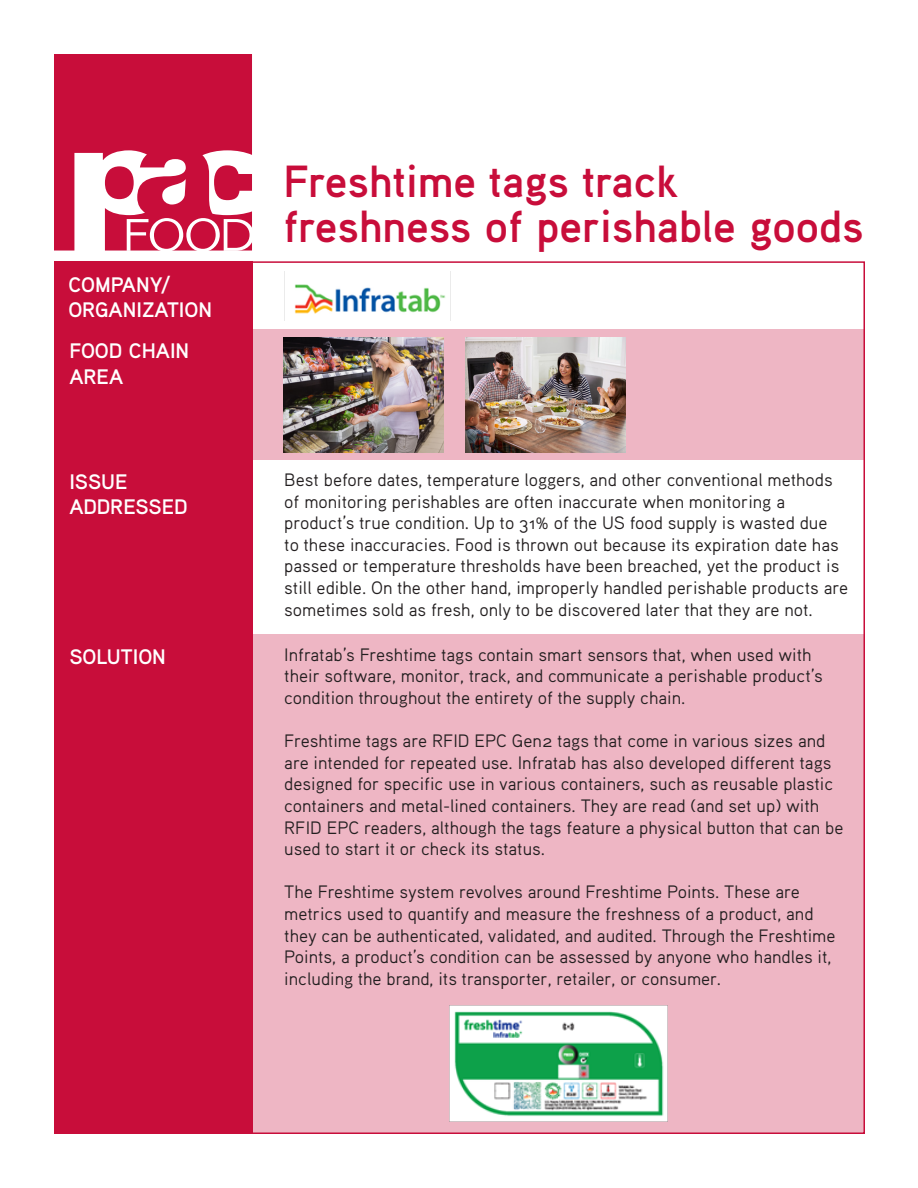
<style>
.page{position:relative;width:918px;height:1188px;background:#fff}
.page>*{position:absolute;margin:0;border:0;box-sizing:border-box;transform-origin:0 0}
.t1{font:700 45px/45px "Aaux Pro";color:#c80d3a}
.t2{font:700 21px "Aaux Pro";color:#fff}
.t3{font:18px/21.6px "Aaux Pro Regular OSF";color:#231f20}
</style>
<div class="page">
<svg style="left:54px;top:54px;width:198px;height:197px"></svg>
<div style="left:54px;top:261px;width:199px;height:873px;background:#c80d3a"></div>
<div style="left:252px;top:330px;width:611px;height:130px;background:#eeb6c4"></div>
<div style="left:252px;top:634px;width:611px;height:500px;background:#eeb6c4"></div>
<img style="left:294px;top:284px;width:152px;height:30px">
<img style="left:449px;top:1005px;width:219px;height:117px">
<img style="left:284px;top:338px;width:159px;height:115px">
<img style="left:466px;top:338px;width:159px;height:115px">
<p class="t2" style="left:68px;top:271px;width:103px">COMPANY/</p>
<p class="t2" style="left:68px;top:297px;width:145px">ORGANIZATION</p>
<p class="t2" style="left:69px;top:338px;width:121px">FOOD CHAIN</p>
<p class="t2" style="left:69px;top:363px;width:55px">AREA</p>
<p class="t2" style="left:69px;top:468px;width:60px">ISSUE</p>
<p class="t2" style="left:69px;top:493px;width:120px">ADDRESSED</p>
<p class="t2" style="left:69px;top:643px;width:98px">SOLUTION</p>
<p class="t1" style="left:284px;top:157px;width:582px">Freshtime tags track freshness of perishable goods</p>
<p class="t3" style="left:284px;top:468px;width:565px">Best before dates, temperature loggers, and other conventional methods of monitoring perishables are often inaccurate when monitoring a product’s true condition. Up to 31% of the US food supply is wasted due<br>to these inaccuracies. Food is thrown out because its expiration date has passed or temperature thresholds have been breached, yet the product is still edible. On the other hand, improperly handled perishable products are sometimes sold as fresh, only to be discovered later that they are not.</p>
<p class="t3" style="left:284px;top:643px;width:540px">Infratab’s Freshtime tags contain smart sensors that, when used with their software, monitor, track, and communicate a perishable product’s condition throughout the entirety of the supply chain.</p>
<p class="t3" style="left:284px;top:730px;width:561px">Freshtime tags are RFID EPC Gen2 tags that come in various sizes and are intended for repeated use. Infratab has also developed different tags designed for specific use in various containers, such as reusable plastic containers and metal-lined containers. They are read (and set up) with RFID EPC readers, although the tags feature a physical button that can be used to start it or check its status.</p>
<p class="t3" style="left:284px;top:881px;width:553px">The Freshtime system revolves around Freshtime Points. These are metrics used to quantify and measure the freshness of a product, and they can be authenticated, validated, and audited. Through the Freshtime Points, a product’s condition can be assessed by anyone who handles it, including the brand, its transporter, retailer, or consumer.</p>
</div>
